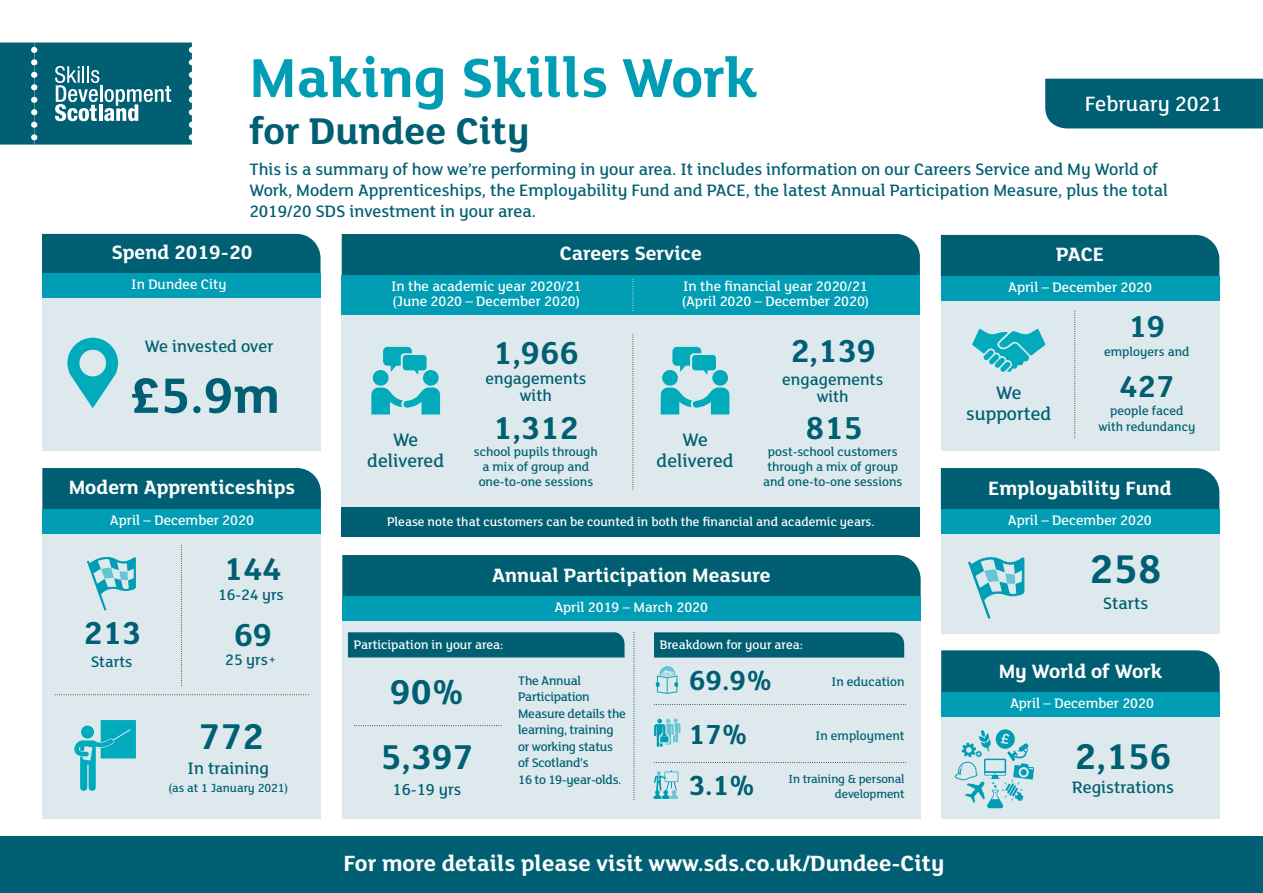
<style>
.page{position:relative;width:1263px;height:893px;background:#fff}
.page>*{position:absolute;margin:0;border:0;box-sizing:border-box;transform-origin:0 0}
.t1{font:700 59.7px "FS Lola";color:#009db5}
.t2{font:700 54px "FS Lola";color:#005f72}
.t3{font:700 43.5px "FS Lola";color:#005f72}
.t4{font:700 40.5px "FS Lola";color:#005f72}
.t5{font:700 39px "FS Lola";color:#005f72}
.t6{font:700 37.5px/65.6px "FS Lola";color:#005f72}
.t7{font:700 34.5px/75.8px "FS Lola";color:#005f72}
.t8{font:700 33px/60.3px "FS Lola";color:#005f72}
.t9{font:700 30px/53.8px "FS Lola";color:#005f72}
.t10{font:700 24px "FS Lola";color:#fff}
.t11{font:500 22.5px "FS Lola";color:#fff}
.t12{font:700 21px "FS Lola";color:#fff}
.t13{font:500 19.65px/21px "FS Lola";color:#005f72;text-align:center}
.t14{font:500 18px/21px "FS Lola";color:#005f72}
.t15{font:500 17.4px/17.4px "FS Lola";color:#005f72;text-align:center}
.t16{font:500 17.25px "FS Lola";color:#005f72}
.t17{font:500 16.5px "FS Lola";color:#005f72}
.t18{font:500 15px/15px "FS Lola";color:#fff}
.t19{font:500 13.5px/15px "FS Lola";color:#005f72;text-align:center}
.t20{font:500 13.5px "FS Lola";color:#fff}
.t21{font:500 13.5px/16.5px "FS Lola";letter-spacing:-.02em;color:#005f72}
.t22{font:500 12.75px/15.3px "FS Lola";letter-spacing:-.01em;color:#005f72;text-align:right}
.s1{font-weight:400}
</style>
<div class="page">
<div style="left:42px;top:533px;width:279px;height:285px;background:#dde9ed"></div>
<div style="left:342px;top:275px;width:578px;height:40px;background:#009db5"></div>
<svg style="left:0;top:43px;width:192px;height:102px;background:#1e7282"></svg>
<div style="left:0;top:837px;width:1263px;height:56px;background:#005f72"></div>
<div style="left:1045px;top:79px;width:218px;height:49px;background:#005f72"></div>
<div style="left:42px;top:234px;width:278px;height:40px;background:#005f72"></div>
<div style="left:42px;top:298px;width:279px;height:152px;background:#dde9ed"></div>
<div style="left:42px;top:274px;width:278px;height:24px;background:#009db5"></div>
<div style="left:342px;top:315px;width:578px;height:196px;background:#dde9ed"></div>
<div style="left:342px;top:507px;width:578px;height:30px;background:#005f72"></div>
<div style="left:342px;top:555px;width:579px;height:41px;background:#005f72"></div>
<div style="left:342px;top:620px;width:579px;height:198px;background:#dde9ed"></div>
<div style="left:342px;top:596px;width:579px;height:24px;background:#009db5"></div>
<svg style="left:654px;top:632px;width:250px;height:26px;background:#076376"></svg>
<div style="left:348px;top:632px;width:276px;height:25px;background:#005f72"></div>
<div style="left:941px;top:650px;width:279px;height:42px;background:#005f72"></div>
<div style="left:941px;top:716px;width:279px;height:102px;background:#dde9ed"></div>
<div style="left:941px;top:692px;width:279px;height:24px;background:#009db5"></div>
<div style="left:941px;top:235px;width:278px;height:41px;background:#005f72"></div>
<div style="left:941px;top:301px;width:278px;height:149px;background:#dde9ed"></div>
<div style="left:941px;top:276px;width:278px;height:25px;background:#009db5"></div>
<svg style="left:1074px;top:311px;width:1px;height:127px"></svg>
<svg style="left:633px;top:335px;width:1px;height:155px"></svg>
<div style="left:941px;top:468px;width:278px;height:41px;background:#005f72"></div>
<div style="left:941px;top:530px;width:278px;height:104px;background:#dde9ed"></div>
<div style="left:941px;top:509px;width:278px;height:25px;background:#009db5"></div>
<div style="left:42px;top:468px;width:279px;height:41px;background:#005f72"></div>
<div style="left:42px;top:509px;width:279px;height:25px;background:#009db5"></div>
<svg style="left:181px;top:545px;width:1px;height:141px"></svg>
<svg style="left:55px;top:694px;width:254px;height:1px"></svg>
<svg style="left:654px;top:704px;width:252px;height:1px"></svg>
<svg style="left:356px;top:725px;width:146px;height:1px"></svg>
<svg style="left:654px;top:762px;width:252px;height:1px"></svg>
<svg style="left:634px;top:634px;width:1px;height:166px"></svg>
<svg style="left:74px;top:720px;width:62px;height:71px"></svg>
<svg style="left:67px;top:338px;width:51px;height:70px"></svg>
<div style="left:79px;top:350px;width:27px;height:26px;background:#dde9ed;border-radius:50%"></div>
<div style="left:373px;top:370px;width:15px;height:16px;background:#01abbc;border-radius:50%"></div>
<div style="left:423px;top:370px;width:16px;height:16px;background:#01abbc;border-radius:50%"></div>
<svg style="left:371px;top:388px;width:69px;height:26px"></svg>
<svg style="left:383px;top:347px;width:44px;height:28px"></svg>
<div style="left:662px;top:370px;width:16px;height:16px;background:#01abbc;border-radius:50%"></div>
<div style="left:712px;top:370px;width:16px;height:16px;background:#01abbc;border-radius:50%"></div>
<svg style="left:661px;top:388px;width:68px;height:26px"></svg>
<svg style="left:672px;top:347px;width:44px;height:28px"></svg>
<svg style="left:954px;top:729px;width:80px;height:79px"></svg>
<svg style="left:968px;top:557px;width:56px;height:62px"></svg>
<svg style="left:972px;top:329px;width:73px;height:43px"></svg>
<svg style="left:653px;top:770px;width:25px;height:29px"></svg>
<svg style="left:654px;top:719px;width:26px;height:28px"></svg>
<svg style="left:656px;top:666px;width:22px;height:28px"></svg>
<svg style="left:342px;top:234px;width:578px;height:77px"></svg>
<svg style="left:87px;top:557px;width:49px;height:54px"></svg>
<h1 class="t1" style="left:249px;top:37px;width:509px">Making Skills Work</h1>
<h3 class="t4" style="left:249px;top:103px;width:282px">for Dundee City</h3>
<p class="t11" style="left:1085px;top:89px;width:139px">February 2021</p>
<p class="t14" style="left:249px;top:158px;width:920px">This is a summary of how we’re performing in your area. It includes information on our Careers Service and My World of<br>Work, Modern Apprenticeships, the Employability Fund and PACE, the latest Annual Participation Measure, plus the total<br>2019/20 SDS investment in your area.</p>
<p class="t12" style="left:111px;top:238px;width:143px">Spend 2019-20</p>
<p class="t12" style="left:560px;top:239px;width:144px">Careers Service</p>
<p class="t12" style="left:1056px;top:240px;width:50px">PACE</p>
<p class="t18" style="left:391px;top:278px;width:192px">In the academic year 2020/21 (June 2020 – December 2020)</p>
<p class="t18" style="left:682px;top:278px;width:189px">In the financial year 2020/21 (April 2020 – December 2020)</p>
<p class="t18" style="left:131px;top:276px;width:97px">In Dundee City</p>
<p class="t18" style="left:1008px;top:279px;width:145px">April – December 2020</p>
<p class="t14" style="left:145px;top:335px;width:130px">We invested over</p>
<h2 class="t2" style="left:130px;top:358px;width:152px">£5.9m</h2>
<p class="t12" style="left:69px;top:473px;width:228px">Modern Apprenticeships</p>
<p class="t18" style="left:110px;top:512px;width:145px">April – December 2020</p>
<h3 class="t7" style="left:83px;top:593px;width:59px">213</h3>
<p class="t17" style="left:91px;top:651px;width:43px">Starts</p>
<h3 class="t7" style="left:224px;top:533px;width:59px;line-height:66.6px">144<br>69</h3>
<p class="t17" style="left:218px;top:584px;width:67px">16-24 yrs</p>
<p class="t17" style="left:225px;top:649px;width:53px">25 yrs<span class="s1">+</span></p>
<h3 class="t7" style="left:493px;top:313px;width:87px">1,966<br>1,312</h3>
<h3 class="t7" style="left:790px;top:311px;width:87px">2,139</h3>
<p class="t15" style="left:485px;top:369px;width:103px">engagements with</p>
<p class="t15" style="left:782px;top:370px;width:103px">engagements with</p>
<h3 class="t7" style="left:805px;top:388px;width:59px">815</h3>
<p class="t13" style="left:367px;top:428px;width:78px">We delivered</p>
<p class="t13" style="left:657px;top:428px;width:78px">We delivered</p>
<p class="t19" style="left:474px;top:444px;width:126px">school pupils through a mix of group and one-to-one sessions</p>
<p class="t19" style="left:763px;top:444px;width:141px">post-school customers through a mix of group and one-to-one sessions</p>
<p class="t20" style="left:387px;top:513px;width:489px">Please note that customers can be counted in both the financial and academic years.</p>
<p class="t12" style="left:492px;top:561px;width:280px">Annual Participation Measure</p>
<p class="t18" style="left:554px;top:599px;width:155px">April 2019 – March 2020</p>
<p class="t20" style="left:354px;top:636px;width:151px">Participation in your area:</p>
<p class="t20" style="left:660px;top:636px;width:145px">Breakdown for your area:</p>
<h3 class="t6" style="left:380px;top:657px;width:95px">90%<br>5,397</h3>
<h3 class="t9" style="left:688px;top:651px;width:85px">69.9%<br>17%</h3>
<h3 class="t9" style="left:688px;top:756px;width:68px">3.1%</h3>
<p class="t21" style="left:518px;top:672px;width:109px">The Annual<br>Participation<br>Measure details the learning, training or working status of Scotland’s<br>16 to 19-year-olds.</p>
<h3 class="t5" style="left:199px;top:709px;width:67px">772</h3>
<p class="t14" style="left:188px;top:757px;width:83px">In training</p>
<p class="t22" style="left:168px;top:779px;width:121px">(as at 1 January 2021)</p>
<p class="t16" style="left:393px;top:778px;width:70px">16-19 yrs</p>
<p class="t19" style="left:831px;top:673px;width:75px">In education</p>
<p class="t19" style="left:815px;top:728px;width:91px">In employment</p>
<p class="t22" style="left:789px;top:770px;width:118px">In training &amp; personal development</p>
<h3 class="t10" style="left:343px;top:846px;width:602px">For more details please visit www.sds.co.uk/Dundee-City</h3>
<p class="t13" style="left:966px;top:381px;width:86px">We supported</p>
<h3 class="t8" style="left:1119px;top:294px;width:57px">19<br>427</h3>
<p class="t19" style="left:1104px;top:343px;width:87px">employers and</p>
<p class="t19" style="left:1098px;top:402px;width:99px;line-height:16.2px">people faced with redundancy</p>
<p class="t12" style="left:988px;top:474px;width:185px">Employability Fund</p>
<p class="t18" style="left:1008px;top:512px;width:145px">April – December 2020</p>
<h3 class="t3" style="left:1089px;top:539px;width:74px">258</h3>
<p class="t14" style="left:1103px;top:592px;width:47px">Starts</p>
<p class="t12" style="left:999px;top:656px;width:165px">My World of Work</p>
<p class="t18" style="left:1010px;top:695px;width:145px">April – December 2020</p>
<h3 class="t5" style="left:1074px;top:730px;width:98px">2,156</h3>
<p class="t14" style="left:1072px;top:776px;width:103px">Registrations</p>
</div>
